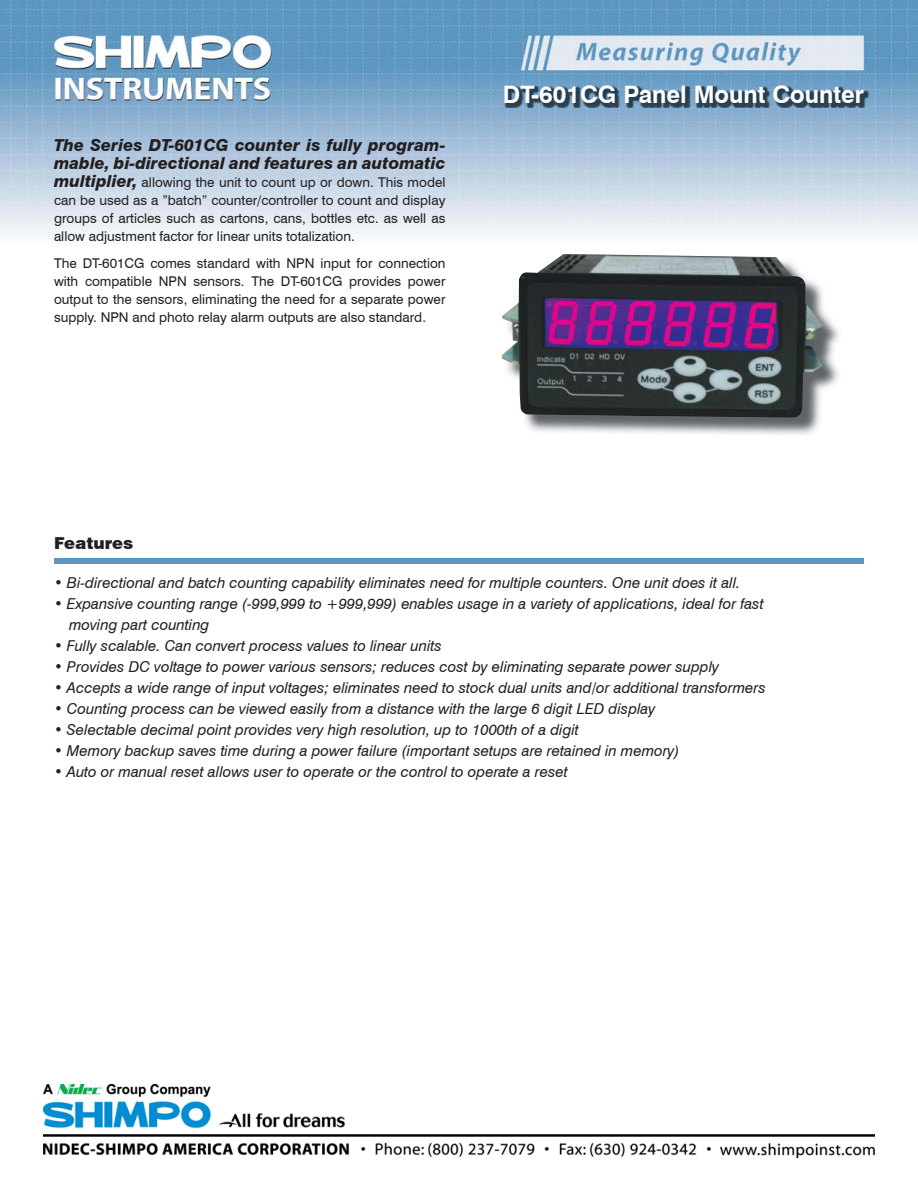
<style>
.page{position:relative;width:918px;height:1188px;background:#fff}
.page>*{position:absolute;margin:0;border:0;box-sizing:border-box;transform-origin:0 0}
.t1{font:700 24px "Swiss 721 BT";color:#fff}
.t2{font:italic 800 16.5px/18px "Swiss 721 BT";color:#231f20}
.t3{font:900 16.5px "Swiss 721 BT";color:#231f20}
.t4{font:italic 15px/21px "Swiss 721 BT";color:#231f20}
.t5{font:13.5px/18px "Swiss 721 BT";color:#231f20;text-align:justify}
.s1{font-weight:800;font-style:italic;font-size:16.5px}
</style>
<div class="page">
<img style="left:0;top:0;width:918px;height:359px">
<img style="left:44px;top:1085px;width:830px;height:73px">
<img style="left:505px;top:86px;width:364px;height:22px">
<div style="left:54px;top:558px;width:810px;height:6px;background:#5c97c1"></div>
<img style="left:525px;top:256px;width:317px;height:179px">
<img style="left:502px;top:254px;width:322px;height:164px">
<p class="t2" style="left:54px;top:136px;width:393px">The Series DT-601CG counter is fully program&shy;mable, bi-directional and features an automatic</p>
<p class="t5" style="left:54px;top:173px;width:393px"><span class="s1">multiplier,</span> allowing the unit to count up or down. This model can be used as a ”batch” counter/controller to count and display groups of articles such as cartons, cans, bottles etc. as well as allow adjustment factor for linear units totalization.</p>
<p class="t5" style="left:54px;top:254px;width:393px">The DT-601CG comes standard with NPN input for connection with compatible NPN sensors. The DT-601CG provides power output to the sensors, eliminating the need for a separate power supply. NPN and photo relay alarm outputs are also standard.</p>
<h1 class="t1" style="left:503px;top:80px;width:363px">DT-601CG Panel Mount Counter</h1>
<p class="t3" style="left:54px;top:533px;width:81px">Features</p>
<p class="t4" style="left:54px;top:572px;width:688px">• Bi-directional and batch counting capability eliminates need for multiple counters. One unit does it all.</p>
<p class="t4" style="left:69px;top:593px;width:696px;text-indent:-15px">• Expansive counting range (-999,999 to +999,999) enables usage in a variety of applications, ideal for fast moving part counting</p>
<p class="t4" style="left:54px;top:635px;width:389px">• Fully scalable. Can convert process values to linear units</p>
<p class="t4" style="left:54px;top:656px;width:667px">• Provides DC voltage to power various sensors; reduces cost by eliminating separate power supply</p>
<p class="t4" style="left:54px;top:677px;width:713px">• Accepts a wide range of input voltages; eliminates need to stock dual units and/or additional transformers</p>
<p class="t4" style="left:54px;top:698px;width:603px">• Counting process can be viewed easily from a distance with the large 6 digit LED display</p>
<p class="t4" style="left:54px;top:719px;width:526px">• Selectable decimal point provides very high resolution, up to 1000th of a digit</p>
<p class="t4" style="left:54px;top:740px;width:627px">• Memory backup saves time during a power failure (important setups are retained in memory)</p>
<p class="t4" style="left:54px;top:761px;width:515px">• Auto or manual reset allows user to operate or the control to operate a reset</p>
</div>
